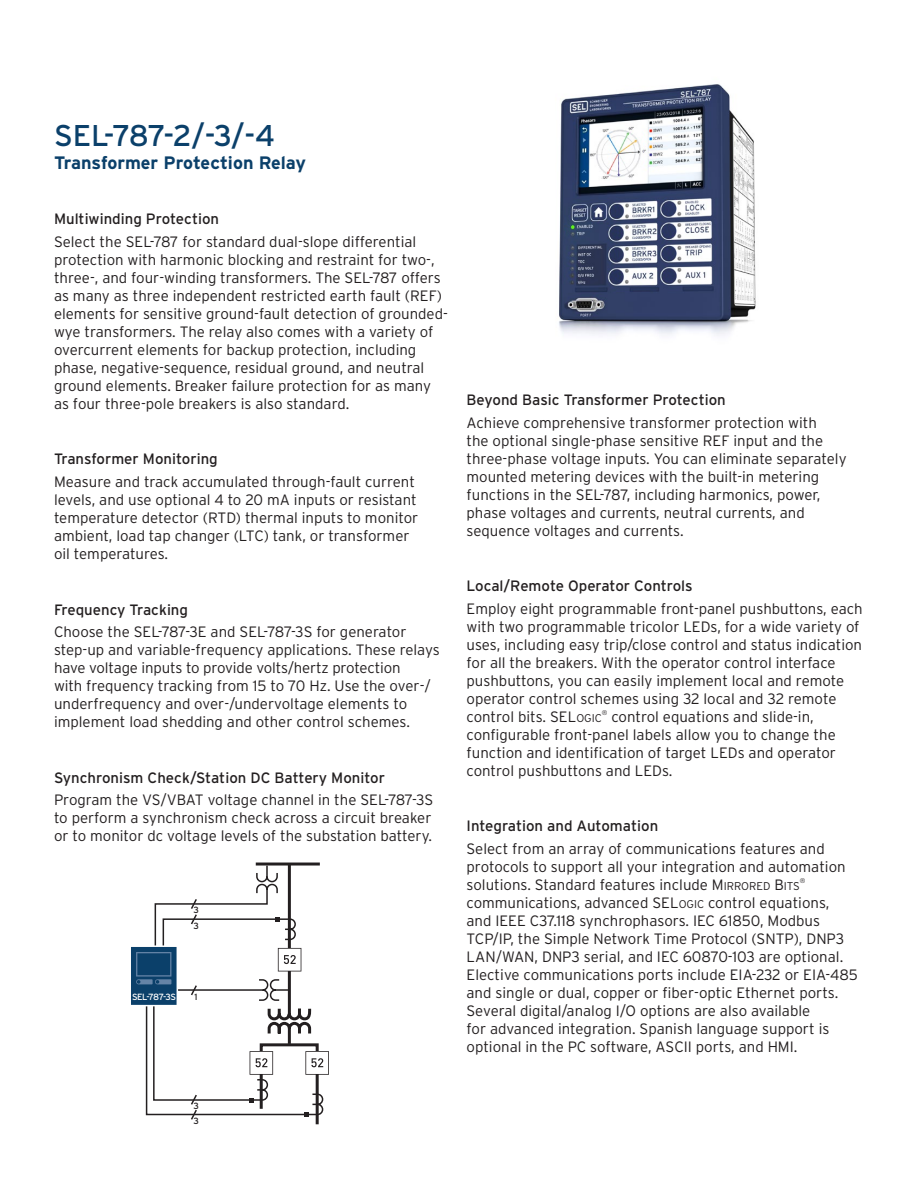
<style>
.page{position:relative;width:918px;height:1188px;background:#fff}
.page>*{position:absolute;margin:0;border:0;box-sizing:border-box;transform-origin:0 0}
.Heading___h1{font:30px "Interstate Poly";letter-spacing:-.01em;color:#0b406a}
.Subhead___h2{font:700 18px "Interstate Poly";color:#0b406a}
.Body_Copy___p{font:300 15px/18px "Interstate Poly";color:#231f20}
.Body_Sub___h3{font:15px "Interstate Poly";color:#231f20}
.t1{font:9px "Interstate Poly";letter-spacing:-.06em;color:#fff}
.t2{font:9px/15px "Interstate";color:#231f20}
.Body_Copy___p-2{font:300 6.75px "Interstate Poly";color:#231f20}
.s1{font-style:inherit}
.s2{font-size:11.25px}
</style>
<div class="page">
<img style="left:559px;top:84px;width:197px;height:252px">
<svg style="left:131px;top:863px;width:198px;height:262px"></svg>
<p class="Heading___h1" style="left:54px;top:114px;width:223px">SEL-787-2/-3/-4</p>
<p class="Subhead___h2" style="left:54px;top:150px;width:254px">Transformer Protection Relay</p>
<p class="Body_Sub___h3" style="left:54px;top:208px;width:167px">Multiwinding Protection</p>
<p class="Body_Copy___p" style="left:54px;top:232px;width:395px">Select the SEL-787 for standard dual-slope differential protection with harmonic blocking and restraint for two-, three-, and four-winding transformers. The SEL-787 offers as many as three independent restricted earth fault (REF) elements for sensitive ground-fault detection of grounded&shy;wye transformers. The relay also comes with a variety of overcurrent elements for backup protection, including phase, negative-sequence, residual ground, and neutral ground elements. Breaker failure protection for as many as four three-pole breakers is also standard.</p>
<p class="Body_Sub___h3" style="left:54px;top:448px;width:165px">Transformer Monitoring</p>
<p class="Body_Copy___p" style="left:54px;top:472px;width:366px">Measure and track accumulated through-fault current levels, and use optional 4 to 20 mA inputs or resistant temperature detector (RTD) thermal inputs to monitor ambient, load tap changer (LTC) tank, or transformer oil temperatures.</p>
<p class="Body_Sub___h3" style="left:54px;top:599px;width:136px">Frequency Tracking</p>
<p class="Body_Copy___p" style="left:54px;top:622px;width:387px">Choose the SEL-787-3E and SEL-787-3S for generator step-up and variable-frequency applications. These relays have voltage inputs to provide volts/hertz protection<br>with frequency tracking from 15 to 70 Hz. Use the over-/ underfrequency and over-/undervoltage elements to implement load shedding and other control schemes.</p>
<p class="Body_Sub___h3" style="left:54px;top:767px;width:333px">Synchronism Check/Station DC Battery Monitor</p>
<p class="Body_Copy___p" style="left:54px;top:790px;width:381px">Program the VS/VBAT voltage channel in the SEL-787-3S to perform a synchronism check across a circuit breaker or to monitor dc voltage levels of the substation battery.</p>
<p class="t2" style="left:193px;top:903px;width:7px">3</p>
<p class="t2" style="left:193px;top:918px;width:7px">3</p>
<p class="t1" style="left:132px;top:990px;width:46px">SEL-787-3S</p>
<p class="t2" style="left:195px;top:989px;width:5px">1</p>
<p class="t2" style="left:193px;top:1098px;width:7px">3<br>3</p>
<p class="Body_Sub___h3" style="left:467px;top:389px;width:261px">Beyond Basic Transformer Protection</p>
<p class="Body_Copy___p" style="left:467px;top:413px;width:382px">Achieve comprehensive transformer protection with<br>the optional single-phase sensitive REF input and the three-phase voltage inputs. You can eliminate separately mounted metering devices with the built-in metering functions in the SEL-787, including harmonics, power, phase voltages and currents, neutral currents, and sequence voltages and currents.</p>
<p class="Body_Sub___h3" style="left:467px;top:575px;width:228px">Local/Remote Operator Controls</p>
<p class="Body_Copy___p" style="left:467px;top:599px;width:398px">Employ eight programmable front-panel pushbuttons, each with two programmable tricolor LEDs, for a wide variety of uses, including easy trip/close control and status indication for all the breakers. With the operator control interface pushbuttons, you can easily implement local and remote operator control schemes using 32 local and 32 remote control bits. <span class="s1">SEL</span><span class="s2">OGIC</span></p>
<p class="Body_Copy___p-2" style="left:602px;top:708px;width:7px">®</p>
<p class="Body_Copy___p" style="left:467px;top:707px;width:371px;text-indent:145px">control equations and slide-in, configurable front-panel labels allow you to change the function and identification of target LEDs and operator control pushbuttons and LEDs.</p>
<p class="Body_Sub___h3" style="left:467px;top:816px;width:193px">Integration and Automation</p>
<p class="Body_Copy___p" style="left:467px;top:839px;width:381px">Select from an array of communications features and protocols to support all your integration and automation solutions. Standard features include <span class="s1">M</span><span class="s2">IRRORED</span> <span class="s1">B</span><span class="s2">ITS</span></p>
<p class="Body_Copy___p-2" style="left:800px;top:876px;width:7px">®</p>
<p class="Body_Copy___p" style="left:467px;top:893px;width:393px">communications, advanced <span class="s1">SEL</span><span class="s2">OGIC</span> control equations, and IEEE C37.118 synchrophasors. IEC 61850, Modbus TCP/IP, the Simple Network Time Protocol (SNTP), DNP3<br>LAN/WAN, DNP3 serial, and IEC 60870-103 are optional.<br>Elective communications ports include EIA-232 or EIA-485 and single or dual, copper or fiber-optic Ethernet ports.<br>Several digital/analog I/O options are also available<br>for advanced integration. Spanish language support is optional in the PC software, ASCII ports, and HMI.</p>
</div>
